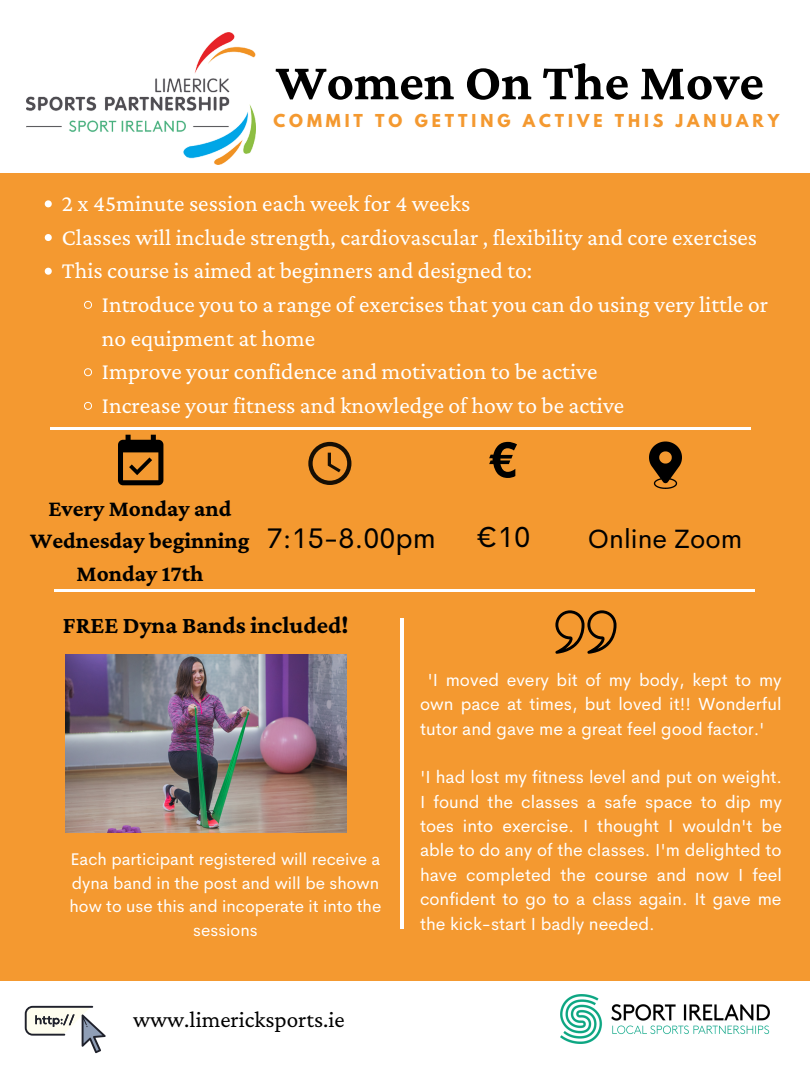
<style>
.page{position:relative;width:810px;height:1080px;background:#f49930}
.page>*{position:absolute;margin:0;border:0;box-sizing:border-box;transform-origin:0 0}
.t1{font:700 53.19px "Crimson Pro";color:#000}
.t2{font:29.12px "Cerebri Sans";color:#000}
.t3{font:28.44px "Cerebri Sans";color:#000}
.t4{font:26.62px "Cerebri Sans";color:#000}
.t5{font:700 24.38px "Crimson Pro";color:#000}
.t6{font:23.56px/33.7px "Crimson Pro";color:#fff}
.t7{font:700 23.19px/32.4px "Crimson Pro";color:#000;text-align:center}
.t8{font:23.19px "Crimson Pro";color:#000}
.t9{font:17.56px/24.4px "Cerebri Sans";color:#fff;text-align:justify}
.t10{font:16.94px/23.4px "Cerebri Sans";color:#fff;text-align:center}
.t11{font:700 15.81px "League Spartan";letter-spacing:.25em;color:#f49930}
</style>
<div class="page">
<div style="left:0;top:0;width:810px;height:172px;background:#fff"></div>
<hr style="left:50px;top:428px;width:700px;height:2px;background:#fff">
<div style="left:0;top:981px;width:810px;height:99px;background:#fff"></div>
<hr style="left:400px;top:618px;width:4px;height:311px;background:#fff">
<svg style="left:489px;top:442px;width:28px;height:36px"></svg>
<svg style="left:308px;top:442px;width:43px;height:43px"></svg>
<svg style="left:25px;top:1006px;width:81px;height:47px"></svg>
<img style="left:65px;top:654px;width:281px;height:179px">
<svg style="left:555px;top:611px;width:62px;height:43px"></svg>
<img style="left:26px;top:33px;width:229px;height:131px">
<img style="left:560px;top:995px;width:210px;height:49px">
<img style="left:649px;top:441px;width:32px;height:48px">
<hr style="left:55px;top:589px;width:700px;height:3px;background:#fff">
<svg style="left:118px;top:435px;width:45px;height:50px"></svg>
<svg style="left:45px;top:200px;width:7px;height:7px"></svg>
<svg style="left:45px;top:234px;width:7px;height:7px"></svg>
<svg style="left:45px;top:268px;width:7px;height:7px"></svg>
<svg style="left:84px;top:301px;width:8px;height:8px"></svg>
<svg style="left:84px;top:368px;width:8px;height:8px"></svg>
<svg style="left:84px;top:402px;width:8px;height:8px"></svg>
<p class="t1" style="left:276px;top:52px;width:490px">Women On The Move</p>
<p class="t11" style="left:273px;top:113px;width:508px">COMMIT TO GETTING ACTIVE THIS JANUARY</p>
<p class="t6" style="left:62px;top:186px;width:410px">2 x 45minute session each week for 4 weeks</p>
<p class="t6" style="left:62px;top:220px;width:697px">Classes will include strength, cardiovascular , flexibility and core exercises</p>
<p class="t6" style="left:62px;top:254px;width:472px">This course is aimed at beginners and designed to:</p>
<p class="t6" style="left:102px;top:287px;width:668px">Introduce you to a range of exercises that you can do using very little or no equipment at home</p>
<p class="t6" style="left:102px;top:355px;width:497px">Improve your confidence and motivation to be active</p>
<p class="t6" style="left:102px;top:388px;width:524px">Increase your fitness and knowledge of how to be active</p>
<p class="t7" style="left:30px;top:492px;width:221px">Every Monday and<br>Wednesday beginning<br>Monday 17th</p>
<p class="t3" style="left:267px;top:520px;width:171px">7:15-8.00pm</p>
<p class="t2" style="left:475px;top:518px;width:56px">€10</p>
<p class="t4" style="left:588px;top:522px;width:156px">Online Zoom</p>
<p class="t5" style="left:63px;top:611px;width:287px">FREE Dyna Bands included!</p>
<p class="t10" style="left:70px;top:848px;width:313px">Each participant registered will receive a dyna band in the post and will be shown how to use this and incoperate it into the sessions</p>
<p class="t8" style="left:133px;top:1007px;width:213px">www.limericksports.ie</p>
<p class="t9" style="left:420px;top:667px;width:363px;text-indent:7px">'I moved every bit of my body, kept to my own pace at times, but loved it!! Wonderful tutor and gave me a great feel good factor.'</p>
<p class="t9" style="left:420px;top:765px;width:364px">'I had lost my fitness level and put on weight.<br>I found the classes a safe space to dip my toes into exercise. I thought I wouldn't be able to do any of the classes. I'm delighted to have completed the course and now I feel confident to go to a class again. It gave me the kick-start I badly needed.</p>
</div>
